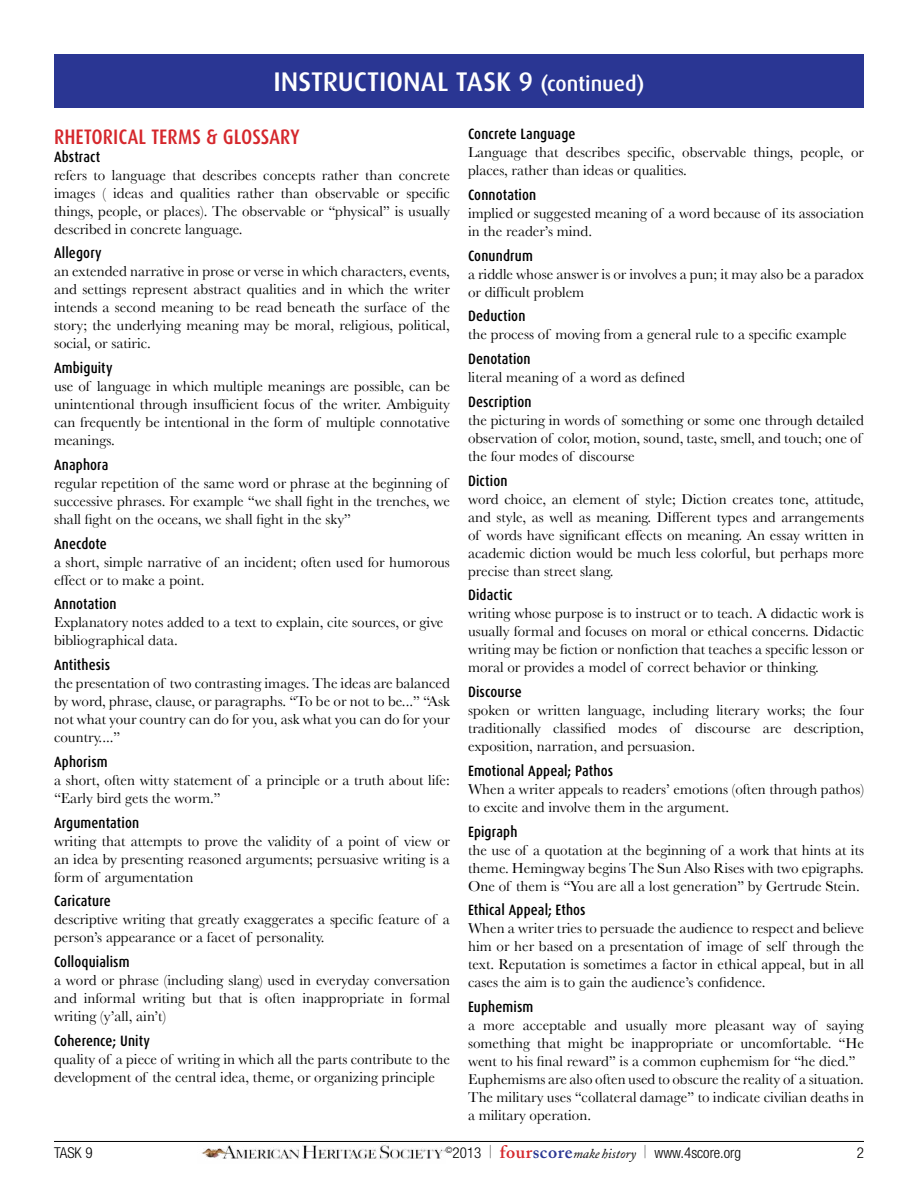
<style>
.page{position:relative;width:918px;height:1188px;background:#fff}
.page>*{position:absolute;margin:0;border:0;box-sizing:border-box;transform-origin:0 0}
.t1{font:500 27px "Dax";letter-spacing:-.005em;color:#fff}
.t2{font:500 21px "Dax Condensed";letter-spacing:.07em;color:#d5272c}
.t3{font:15px/18px "Baskerville";color:#000}
.t4{font:500 15px "Dax Condensed";letter-spacing:.01em;color:#000}
.t5{font:300 condensed 15px "Helvetica Neue";color:#000}
.s1{font-size:21px}
.s2{font-weight:900;font-size:18px}
.s3{font-family:"Adobe Caslon";font-weight:600;font-stretch:normal;font-size:18px;color:#d5272c}
.s4{font-family:"Adobe Caslon";font-weight:600;font-stretch:normal;font-size:18px;color:#2a3693}
.s5{font-family:"Adobe Caslon";font-weight:400;font-style:italic;font-stretch:normal;font-size:13.5px}
</style>
<div class="page">
<hr style="left:54px;top:1141px;width:810px;height:1px;background:#000">
<img style="left:201px;top:1143px;width:245px;height:17px">
<div style="left:54px;top:54px;width:810px;height:54px;background:#2a3693"></div>
<h1 class="t1" style="left:273px;top:67px;width:373px">INSTRUCTIONAL TASK 9 <span class="s1">(CONTINUED)</span></h1>
<h2 class="t2" style="left:54px;top:125px;width:247px">Rhetorical Terms &amp; Glossary</h2>
<p class="t4" style="left:54px;top:148px;width:48px">Abstract</p>
<p class="t3" style="left:54px;top:166px;width:398px;text-align:justify">refers to language that describes concepts rather than concrete images ( ideas and qualities rather than observable or specific things, people, or places). The observable or “physical” is usually described in concrete language.</p>
<p class="t4" style="left:54px;top:245px;width:49px">Allegory</p>
<p class="t3" style="left:54px;top:262px;width:398px;text-align:justify">an extended narrative in prose or verse in which characters, events, and settings represent abstract qualities and in which the writer intends a second meaning to be read beneath the surface of the story; the underlying meaning may be moral, religious, political, social, or satiric.</p>
<p class="t4" style="left:54px;top:360px;width:60px">Ambiguity</p>
<p class="t3" style="left:54px;top:377px;width:398px;text-align:justify">use of language in which multiple meanings are possible, can be unintentional through insufficient focus of the writer. Ambiguity can frequently be intentional in the form of multiple connotative meanings.</p>
<p class="t4" style="left:54px;top:456px;width:56px">Anaphora</p>
<p class="t3" style="left:54px;top:474px;width:398px">regular repetition of the same word or phrase at the beginning of successive phrases. For example “we shall fight in the trenches, we shall fight on the oceans, we shall fight in the sky”</p>
<p class="t4" style="left:54px;top:535px;width:54px">Anecdote</p>
<p class="t3" style="left:54px;top:553px;width:397px">a short, simple narrative of an incident; often used for humorous effect or to make a point.</p>
<p class="t4" style="left:54px;top:596px;width:64px">Annotation</p>
<p class="t3" style="left:54px;top:613px;width:391px">Explanatory notes added to a text to explain, cite sources, or give bibliographical data.</p>
<p class="t4" style="left:54px;top:657px;width:58px">Antithesis</p>
<p class="t3" style="left:54px;top:674px;width:397px;text-align:justify">the presentation of two contrasting images. The ideas are balanced by word, phrase, clause, or paragraphs. “To be or not to be...” “Ask not what your country can do for you, ask what you can do for your country....”</p>
<p class="t4" style="left:54px;top:753px;width:55px">Aphorism</p>
<p class="t3" style="left:54px;top:771px;width:397px">a short, often witty statement of a principle or a truth about life: “Early bird gets the worm.”</p>
<p class="t4" style="left:54px;top:814px;width:87px">Argumentation</p>
<p class="t3" style="left:54px;top:832px;width:397px;text-align:justify">writing that attempts to prove the validity of a point of view or an idea by presenting reasoned arguments; persuasive writing is a form of argumentation</p>
<p class="t4" style="left:54px;top:893px;width:58px">Caricature</p>
<p class="t3" style="left:54px;top:910px;width:398px">descriptive writing that greatly exaggerates a specific feature of a person’s appearance or a facet of personality.</p>
<p class="t4" style="left:54px;top:954px;width:77px">Colloquialism</p>
<p class="t3" style="left:54px;top:971px;width:397px;text-align:justify">a word or phrase (including slang) used in everyday conversation and informal writing but that is often inappropriate in formal writing (y’all, ain’t)</p>
<p class="t4" style="left:54px;top:1032px;width:98px">Coherence; Unity</p>
<p class="t3" style="left:54px;top:1050px;width:397px">quality of a piece of writing in which all the parts contribute to the development of the central idea, theme, or organizing principle</p>
<p class="t4" style="left:468px;top:126px;width:109px">Concrete Language</p>
<p class="t3" style="left:468px;top:143px;width:397px">Language that describes specific, observable things, people, or places, rather than ideas or qualities.</p>
<p class="t4" style="left:468px;top:186px;width:70px">Connotation</p>
<p class="t3" style="left:468px;top:204px;width:397px">implied or suggested meaning of a word because of its association in the reader’s mind.</p>
<p class="t4" style="left:468px;top:247px;width:66px">Conundrum</p>
<p class="t3" style="left:468px;top:265px;width:397px">a riddle whose answer is or involves a pun; it may also be a paradox or difficult problem</p>
<p class="t4" style="left:468px;top:308px;width:59px">Deduction</p>
<p class="t3" style="left:468px;top:325px;width:380px">the process of moving from a general rule to a specific example</p>
<p class="t4" style="left:468px;top:351px;width:64px">Denotation</p>
<p class="t3" style="left:468px;top:368px;width:219px">literal meaning of a word as defined</p>
<p class="t4" style="left:468px;top:393px;width:65px">Description</p>
<p class="t3" style="left:468px;top:411px;width:397px">the picturing in words of something or some one through detailed observation of color, motion, sound, taste, smell, and touch; one of the four modes of discourse</p>
<p class="t4" style="left:468px;top:472px;width:41px">Diction</p>
<p class="t3" style="left:468px;top:490px;width:398px;text-align:justify">word choice, an element of style; Diction creates tone, attitude, and style, as well as meaning. Different types and arrangements of words have significant effects on meaning. An essay written in academic diction would be much less colorful, but perhaps more precise than street slang.</p>
<p class="t4" style="left:468px;top:587px;width:46px">Didactic</p>
<p class="t3" style="left:468px;top:604px;width:398px;text-align:justify">writing whose purpose is to instruct or to teach. A didactic work is usually formal and focuses on moral or ethical concerns. Didactic writing may be fiction or nonfiction that teaches a specific lesson or moral or provides a model of correct behavior or thinking.</p>
<p class="t4" style="left:468px;top:684px;width:55px">Discourse</p>
<p class="t3" style="left:468px;top:701px;width:398px;text-align:justify">spoken or written language, including literary works; the four traditionally classified modes of discourse are description, exposition, narration, and persuasion.</p>
<p class="t4" style="left:468px;top:762px;width:147px">Emotional Appeal; Pathos</p>
<p class="t3" style="left:468px;top:780px;width:397px">When a writer appeals to readers’ emotions (often through pathos) to excite and involve them in the argument.</p>
<p class="t4" style="left:468px;top:823px;width:51px">Epigraph</p>
<p class="t3" style="left:468px;top:841px;width:397px;text-align:justify">the use of a quotation at the beginning of a work that hints at its theme. Hemingway begins The Sun Also Rises with two epigraphs.<br>One of them is “You are all a lost generation” by Gertrude Stein.</p>
<p class="t4" style="left:468px;top:902px;width:119px">Ethical Appeal; Ethos</p>
<p class="t3" style="left:468px;top:919px;width:398px;text-align:justify">When a writer tries to persuade the audience to respect and believe him or her based on a presentation of image of self through the text. Reputation is sometimes a factor in ethical appeal, but in all cases the aim is to gain the audience’s confidence.</p>
<p class="t4" style="left:468px;top:999px;width:67px">Euphemism</p>
<p class="t3" style="left:468px;top:1016px;width:397px">a more acceptable and usually more pleasant way of saying something that might be inappropriate or uncomfortable. “He went to his final reward” is a common euphemism for “he died.” Euphemisms are also often used to obscure the reality of a situation.<br>The military uses “collateral damage” to indicate civilian deaths in a military operation.</p>
<p class="t5" style="left:54px;top:1144px;width:40px">TASK 9</p>
<p class="t5" style="left:446px;top:1144px;width:297px"><sup>©</sup>2013 <span class="s2">|</span> <span class="s3">four</span><span class="s4">score</span><span class="s5">make history</span> <span class="s2">|</span> www.4score.org</p>
<p class="t5" style="left:857px;top:1144px;width:9px">2</p>
</div>
